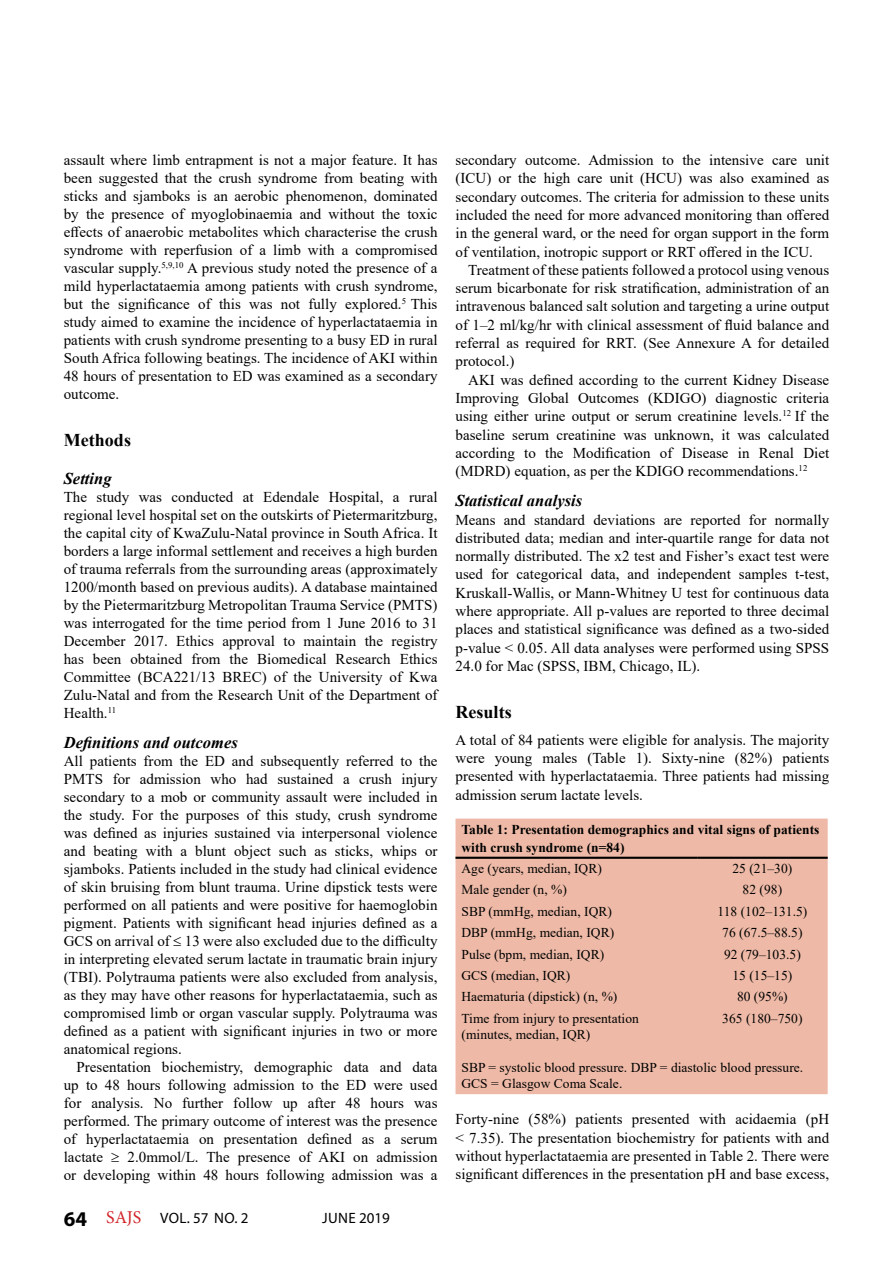
<style>
.page{position:relative;width:893px;height:1263px;background:#fff}
.page>*{position:absolute;margin:0;border:0;box-sizing:border-box;transform-origin:0 0}
.t1{font:700 18px "Times New Roman";color:#000}
.t2{font:italic 700 16.5px "Times New Roman";color:#000}
.t3{font:15px/18px "Times New Roman";color:#000;text-align:justify}
.t4{font:15px "Myriad Pro";letter-spacing:.02em;color:#000}
.t5{font:13.5px/16.2px "Times New Roman";color:#000}
.t6{font:700 13.5px/18px "Times New Roman";color:#000}
.s1{font-weight:700;font-size:21px}
.s2{font-family:"Minion Pro";font-size:18px;color:#d2232a}
</style>
<div class="page">
<div style="left:455px;top:819px;width:373px;height:275px;background:#eebaa7"></div>
<hr style="left:455px;top:857px;width:242px;height:2px;background:#000">
<hr style="left:697px;top:857px;width:131px;height:2px;background:#000">
<p class="t3" style="left:64px;top:150px;width:375px">assault where limb entrapment is not a major feature. It has been suggested that the crush syndrome from beating with sticks and sjamboks is an aerobic phenomenon, dominated by the presence of myoglobinaemia and without the toxic effects of anaerobic metabolites which characterise the crush syndrome with reperfusion of a limb with a compromised vascular supply.<sup>5,9,10</sup> A previous study noted the presence of a mild hyperlactataemia among patients with crush syndrome, but the significance of this was not fully explored.<sup>5</sup> This study aimed to examine the incidence of hyperlactataemia in patients with crush syndrome presenting to a busy ED in rural South Africa following beatings. The incidence of AKI within 48 hours of presentation to ED was examined as a secondary outcome.</p>
<p class="t1" style="left:64px;top:427px;width:69px">Methods</p>
<p class="t2" style="left:64px;top:467px;width:49px">Setting</p>
<p class="t3" style="left:64px;top:487px;width:375px">The study was conducted at Edendale Hospital, a rural regional level hospital set on the outskirts of Pietermaritzburg, the capital city of KwaZulu-Natal province in South Africa. It borders a large informal settlement and receives a high burden of trauma referrals from the surrounding areas (approximately 1200/month based on previous audits). A database maintained by the Pietermaritzburg Metropolitan Trauma Service (PMTS) was interrogated for the time period from 1 June 2016 to 31<br>December 2017. Ethics approval to maintain the registry has been obtained from the Biomedical Research Ethics Committee (BCA221/13 BREC) of the University of Kwa Zulu-Natal and from the Research Unit of the Department of Health.<sup>11</sup></p>
<p class="t2" style="left:64px;top:730px;width:176px">Definitions and outcomes</p>
<p class="t3" style="left:64px;top:751px;width:375px">All patients from the ED and subsequently referred to the PMTS for admission who had sustained a crush injury secondary to a mob or community assault were included in the study. For the purposes of this study, crush syndrome was defined as injuries sustained via interpersonal violence and beating with a blunt object such as sticks, whips or sjamboks. Patients included in the study had clinical evidence of skin bruising from blunt trauma. Urine dipstick tests were performed on all patients and were positive for haemoglobin pigment. Patients with significant head injuries defined as a GCS on arrival of ≤ 13 were also excluded due to the difficulty in interpreting elevated serum lactate in traumatic brain injury (TBI). Polytrauma patients were also excluded from analysis, as they may have other reasons for hyperlactataemia, such as compromised limb or organ vascular supply. Polytrauma was defined as a patient with significant injuries in two or more anatomical regions.</p>
<p class="t3" style="left:64px;top:1057px;width:375px;text-indent:13px">Presentation biochemistry, demographic data and data up to 48 hours following admission to the ED were used for analysis. No further follow up after 48 hours was performed. The primary outcome of interest was the presence of hyperlactataemia on presentation defined as a serum lactate ≥ 2.0mmol/L. The presence of AKI on admission or developing within 48 hours following admission was a</p>
<p class="t4" style="left:64px;top:1209px;width:186px"><span class="s1">64</span> <span class="s2">SAJS</span> VOL. 57 NO. 2</p>
<p class="t4" style="left:322px;top:1209px;width:69px">JUNE 2019</p>
<p class="t3" style="left:455px;top:150px;width:375px">secondary outcome. Admission to the intensive care unit (ICU) or the high care unit (HCU) was also examined as secondary outcomes. The criteria for admission to these units included the need for more advanced monitoring than offered in the general ward, or the need for organ support in the form of ventilation, inotropic support or RRT offered in the ICU.</p>
<p class="t3" style="left:455px;top:260px;width:375px;text-indent:13px">Treatment of these patients followed a protocol using venous serum bicarbonate for risk stratification, administration of an intravenous balanced salt solution and targeting a urine output of 1–2 ml/kg/hr with clinical assessment of fluid balance and referral as required for RRT. (See Annexure A for detailed protocol.)</p>
<p class="t3" style="left:455px;top:370px;width:375px;text-indent:13px">AKI was defined according to the current Kidney Disease Improving Global Outcomes (KDIGO) diagnostic criteria using either urine output or serum creatinine levels.<sup>12</sup> If the baseline serum creatinine was unknown, it was calculated according to the Modification of Disease in Renal Diet (MDRD) equation, as per the KDIGO recommendations.<sup>12</sup></p>
<p class="t2" style="left:455px;top:489px;width:128px">Statistical analysis</p>
<p class="t3" style="left:455px;top:510px;width:375px">Means and standard deviations are reported for normally distributed data; median and inter-quartile range for data not normally distributed. The x2 test and Fisher’s exact test were used for categorical data, and independent samples t-test, Kruskall-Wallis, or Mann-Whitney U test for continuous data where appropriate. All p-values are reported to three decimal places and statistical significance was defined as a two-sided p-value &lt; 0.05. All data analyses were performed using SPSS 24.0 for Mac (SPSS, IBM, Chicago, IL).</p>
<p class="t1" style="left:455px;top:699px;width:58px">Results</p>
<p class="t3" style="left:455px;top:730px;width:375px">A total of 84 patients were eligible for analysis. The majority were young males (Table 1). Sixty-nine (82%) patients presented with hyperlactataemia. Three patients had missing admission serum lactate levels.</p>
<p class="t6" style="left:461px;top:820px;width:359px">Table 1: Presentation demographics and vital signs of patients with crush syndrome (n=84)</p>
<p class="t5" style="left:461px;top:860px;width:142px">Age (years, median, IQR)</p>
<p class="t5" style="left:732px;top:860px;width:61px">25 (21–30)</p>
<p class="t5" style="left:461px;top:881px;width:107px">Male gender (n, %)</p>
<p class="t5" style="left:743px;top:881px;width:41px">82 (98)</p>
<p class="t5" style="left:461px;top:903px;width:152px">SBP (mmHg, median, IQR)</p>
<p class="t5" style="left:717px;top:903px;width:91px">118 (102–131.5)</p>
<p class="t5" style="left:461px;top:924px;width:154px">DBP (mmHg, median, IQR)</p>
<p class="t5" style="left:722px;top:924px;width:82px">76 (67.5–88.5)</p>
<p class="t5" style="left:461px;top:945px;width:144px">Pulse (bpm, median, IQR)</p>
<p class="t5" style="left:724px;top:945px;width:78px">92 (79–103.5)</p>
<p class="t5" style="left:461px;top:967px;width:110px">GCS (median, IQR)</p>
<p class="t5" style="left:732px;top:967px;width:61px">15 (15–15)</p>
<p class="t5" style="left:461px;top:988px;width:157px">Haematuria (dipstick) (n, %)</p>
<p class="t5" style="left:737px;top:988px;width:52px">80 (95%)</p>
<p class="t5" style="left:461px;top:1009px;width:179px">Time from injury to presentation (minutes, median, IQR)</p>
<p class="t5" style="left:722px;top:1009px;width:82px">365 (180–750)</p>
<p class="t5" style="left:461px;top:1059px;width:343px">SBP = systolic blood pressure. DBP = diastolic blood pressure.<br>GCS = Glasgow Coma Scale.</p>
<p class="t3" style="left:455px;top:1110px;width:375px">Forty-nine (58%) patients presented with acidaemia (pH &lt; 7.35). The presentation biochemistry for patients with and without hyperlactataemia are presented in Table 2. There were significant differences in the presentation pH and base excess,</p>
</div>
